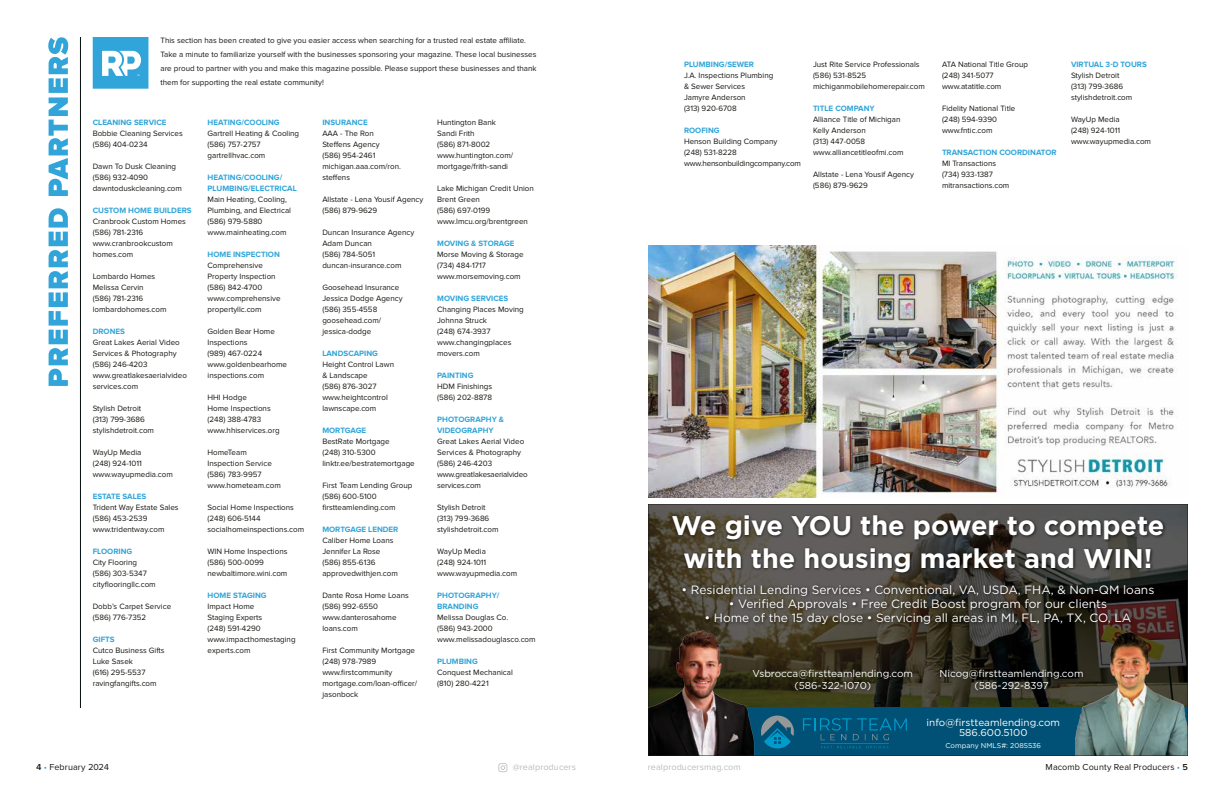
<style>
.page{position:relative;width:1224px;height:792px;background:#fff}
.page>*{position:absolute;margin:0;border:0;box-sizing:border-box;transform-origin:0 0}
.t1{font:700 27px/32.4px "Gotham";color:#fff;text-align:center}
.t2{font:12px "Gotham";color:#fff}
.t3{font:10px/12px "Gotham";color:#fff;text-align:center}
.t4{font:9px "Proxima Nova";letter-spacing:.01em;color:#171713}
.t5{font:9px "Proxima Nova";letter-spacing:.01em;color:#bbbcbc}
.t6{font:8px/11px "Proxima Nova";color:#171713}
.t7{font:700 8px/11px "Proxima Nova";color:#31a5d9}
.t8{font:7px "Gotham";color:#fff}
.s1{font-weight:600}
.s2{color:#31a5d9}
</style>
<div class="page">
<svg style="left:498px;top:763px;width:9px;height:9px"></svg>
<hr style="left:80px;top:37px;width:1px;height:671px;background:#060f10">
<svg style="left:48px;top:37px;width:20px;height:349px"></svg>
<svg style="left:93px;top:37px;width:55px;height:52px"></svg>
<svg style="left:648px;top:504px;width:540px;height:252px;background:#3b413d"></svg>
<img style="left:648px;top:246px;width:529px;height:252px">
<p class="t6" style="left:160px;top:34px;width:378px;line-height:14px">This section has been created to give you easier access when searching for a trusted real estate affiliate.<br>Take a minute to familiarize yourself with the businesses sponsoring your magazine. These local businesses are proud to partner with you and make this magazine possible. Please support these businesses and thank them for supporting the real estate community!</p>
<p class="t7" style="left:93px;top:117px;width:75px">CLEANING SERVICE</p>
<p class="t6" style="left:93px;top:128px;width:92px">Bobbie Cleaning Services (586) 404-0234</p>
<p class="t6" style="left:93px;top:161px;width:91px">Dawn To Dusk Cleaning (586) 932-4090 dawntoduskcleaning.com</p>
<p class="t7" style="left:93px;top:205px;width:100px">CUSTOM HOME BUILDERS</p>
<p class="t6" style="left:93px;top:216px;width:95px">Cranbrook Custom Homes (586) 781-2316 www.cranbrookcustom homes.com</p>
<p class="t6" style="left:93px;top:271px;width:75px">Lombardo Homes<br>Melissa Cervin<br>(586) 781-2316 lombardohomes.com</p>
<p class="t7" style="left:93px;top:326px;width:34px">DRONES</p>
<p class="t6" style="left:93px;top:337px;width:96px">Great Lakes Aerial Video<br>Services &amp; Photography (586) 246-4203 www.greatlakesaerialvideo services.com</p>
<p class="t6" style="left:93px;top:403px;width:63px">Stylish Detroit (313) 799-3686 stylishdetroit.com</p>
<p class="t6" style="left:93px;top:447px;width:82px">WayUp Media<br>(248) 924-1011 www.wayupmedia.com</p>
<p class="t7" style="left:93px;top:491px;width:55px">ESTATE SALES</p>
<p class="t6" style="left:93px;top:502px;width:87px">Trident Way Estate Sales (586) 453-2539 www.tridentway.com</p>
<p class="t7" style="left:93px;top:546px;width:41px">FLOORING</p>
<p class="t6" style="left:93px;top:557px;width:65px">City Flooring (586) 303-5347 cityflooringllc.com</p>
<p class="t6" style="left:93px;top:601px;width:80px">Dobb’s Carpet Service (586) 776-7352</p>
<p class="t7" style="left:93px;top:634px;width:23px">GIFTS</p>
<p class="t6" style="left:93px;top:645px;width:73px">Cutco Business Gifts<br>Luke Sasek<br>(616) 295-5537 ravingfangifts.com</p>
<p class="t7" style="left:208px;top:117px;width:74px">HEATING/COOLING</p>
<p class="t6" style="left:208px;top:128px;width:93px">Gartrell Heating &amp; Cooling (586) 757-2757 gartrellhvac.com</p>
<p class="t7" style="left:208px;top:172px;width:91px">HEATING/COOLING/<br>PLUMBING/ELECTRICAL</p>
<p class="t6" style="left:208px;top:194px;width:85px">Main Heating, Cooling,<br>Plumbing, and Electrical (586) 979-5880 www.mainheating.com</p>
<p class="t7" style="left:208px;top:249px;width:74px">HOME INSPECTION</p>
<p class="t6" style="left:208px;top:260px;width:75px">Comprehensive<br>Property Inspection (586) 842-4700 www.comprehensive propertyllc.com</p>
<p class="t6" style="left:208px;top:326px;width:81px">Golden Bear Home<br>Inspections<br>(989) 467-0224 www.goldenbearhome inspections.com</p>
<p class="t6" style="left:208px;top:392px;width:74px">HHI Hodge<br>Home Inspections (248) 388-4783 www.hhiservices.org</p>
<p class="t6" style="left:208px;top:447px;width:75px">HomeTeam<br>Inspection Service (586) 783-9957 www.hometeam.com</p>
<p class="t6" style="left:208px;top:502px;width:98px">Social Home Inspections (248) 606-5144 socialhomeinspections.com</p>
<p class="t6" style="left:208px;top:546px;width:81px">WIN Home Inspections (586) 500-0099 newbaltimore.wini.com</p>
<p class="t7" style="left:208px;top:590px;width:61px">HOME STAGING</p>
<p class="t6" style="left:208px;top:601px;width:90px">Impact Home<br>Staging Experts<br>(248) 591-4290 www.impacthomestaging experts.com</p>
<p class="t7" style="left:322px;top:117px;width:47px">INSURANCE</p>
<p class="t6" style="left:322px;top:128px;width:80px">AAA - The Ron<br>Steffens Agency<br>(586) 954-2461 michigan.aaa.com/ron. steffens</p>
<p class="t6" style="left:322px;top:194px;width:103px">Allstate - Lena Yousif Agency (586) 879-9629</p>
<p class="t6" style="left:322px;top:227px;width:93px">Duncan Insurance Agency<br>Adam Duncan<br>(586) 784-5051 duncan-insurance.com</p>
<p class="t6" style="left:322px;top:282px;width:82px">Goosehead Insurance<br>Jessica Dodge Agency (586) 355-4558 goosehead.com/ jessica-dodge</p>
<p class="t7" style="left:322px;top:348px;width:57px">LANDSCAPING</p>
<p class="t6" style="left:322px;top:359px;width:73px">Height Control Lawn &amp; Landscape<br>(586) 876-3027 www.heightcontrol lawnscape.com</p>
<p class="t7" style="left:322px;top:425px;width:45px">MORTGAGE</p>
<p class="t6" style="left:322px;top:436px;width:94px">BestRate Mortgage<br>(248) 310-5300 linktr.ee/bestratemortgage</p>
<p class="t6" style="left:322px;top:480px;width:92px">First Team Lending Group (586) 600-5100 firstteamlending.com</p>
<p class="t7" style="left:322px;top:524px;width:78px">MORTGAGE LENDER</p>
<p class="t6" style="left:322px;top:535px;width:77px">Caliber Home Loans<br>Jennifer La Rose (586) 855-6136 approvedwithjen.com</p>
<p class="t6" style="left:322px;top:590px;width:88px">Dante Rosa Home Loans (586) 992-6550 www.danterosahome loans.com</p>
<p class="t6" style="left:322px;top:645px;width:96px">First Community Mortgage (248) 978-7989 www.firstcommunity mortgage.com/loan-officer/ jasonbock</p>
<p class="t6" style="left:437px;top:117px;width:77px">Huntington Bank<br>Sandi Frith<br>(586) 871-8002 www.huntington.com/ mortgage/frith-sandi</p>
<p class="t6" style="left:437px;top:183px;width:98px">Lake Michigan Credit Union<br>Brent Green<br>(586) 697-0199 www.lmcu.org/brentgreen</p>
<p class="t7" style="left:437px;top:238px;width:79px">MOVING &amp; STORAGE</p>
<p class="t6" style="left:437px;top:249px;width:88px">Morse Moving &amp; Storage (734) 484-1717 www.morsemoving.com</p>
<p class="t7" style="left:437px;top:293px;width:73px">MOVING SERVICES</p>
<p class="t6" style="left:437px;top:304px;width:88px">Changing Places Moving<br>Johnna Struck<br>(248) 674-3937 www.changingplaces movers.com</p>
<p class="t7" style="left:437px;top:370px;width:38px">PAINTING</p>
<p class="t6" style="left:437px;top:381px;width:56px">HDM Finishings (586) 202-8878</p>
<p class="t7" style="left:437px;top:414px;width:68px">PHOTOGRAPHY &amp;<br>VIDEOGRAPHY</p>
<p class="t6" style="left:437px;top:436px;width:92px">Great Lakes Aerial Video<br>Services &amp; Photography (586) 246-4203 www.greatlakesaerialvideo services.com</p>
<p class="t6" style="left:437px;top:502px;width:63px">Stylish Detroit (313) 799-3686 stylishdetroit.com</p>
<p class="t6" style="left:437px;top:546px;width:82px">WayUp Media<br>(248) 924-1011 www.wayupmedia.com</p>
<p class="t7" style="left:437px;top:590px;width:64px">PHOTOGRAPHY/<br>BRANDING</p>
<p class="t6" style="left:437px;top:612px;width:100px">Melissa Douglas Co.<br>(586) 943-2000 www.melissadouglasco.com</p>
<p class="t7" style="left:437px;top:656px;width:42px">PLUMBING</p>
<p class="t6" style="left:437px;top:667px;width:77px">Conquest Mechanical (810) 280-4221</p>
<p class="t7" style="left:684px;top:60px;width:71px">PLUMBING/SEWER</p>
<p class="t6" style="left:684px;top:70px;width:91px">J.A. Inspections Plumbing &amp; Sewer Services<br>Jamyre Anderson<br>(313) 920-6708</p>
<p class="t7" style="left:684px;top:126px;width:37px">ROOFING</p>
<p class="t6" style="left:684px;top:136px;width:119px">Henson Building Company<br>(248) 531-8228 www.hensonbuildingcompany.com</p>
<p class="t6" style="left:813px;top:59px;width:113px">Just Rite Service Professionals (586) 531-8525 michiganmobilehomerepair.com</p>
<p class="t7" style="left:813px;top:104px;width:63px">TITLE COMPANY</p>
<p class="t6" style="left:813px;top:114px;width:92px">Alliance Title of Michigan<br>Kelly Anderson<br>(313) 447-0058 www.alliancetitleofmi.com</p>
<p class="t6" style="left:813px;top:169px;width:103px">Allstate - Lena Yousif Agency (586) 879-9629</p>
<p class="t6" style="left:942px;top:59px;width:88px">ATA National Title Group (248) 341-5077 www.atatitle.com</p>
<p class="t6" style="left:942px;top:103px;width:75px">Fidelity National Title (248) 594-9390 www.fntic.com</p>
<p class="t7" style="left:942px;top:148px;width:116px">TRANSACTION COORDINATOR</p>
<p class="t6" style="left:942px;top:158px;width:69px">MI Transactions (734) 933-1387 mitransactions.com</p>
<p class="t7" style="left:1071px;top:60px;width:77px">VIRTUAL 3-D TOURS</p>
<p class="t6" style="left:1071px;top:70px;width:63px">Stylish Detroit (313) 799-3686 stylishdetroit.com</p>
<p class="t6" style="left:1071px;top:114px;width:82px">WayUp Media<br>(248) 924-1011 www.wayupmedia.com</p>
<h1 class="t1" style="left:672px;top:509px;width:494px">We give YOU the power to compete with the housing market and WIN!</h1>
<h2 class="t2" style="left:682px;top:582px;width:474px">• Residential Lending Services • Conventional, VA, USDA, FHA, &amp; Non-QM loans</h2>
<h2 class="t2" style="left:729px;top:596px;width:380px">• Verified Approvals • Free Credit Boost program for our clients</h2>
<h2 class="t2" style="left:705px;top:610px;width:428px">• Home of the 15 day close • Servicing all areas in MI, FL, PA, TX, CO, LA</h2>
<p class="t3" style="left:752px;top:668px;width:162px">Vsbrocca@firstteamlending.com (586-322-1070)</p>
<p class="t3" style="left:940px;top:668px;width:145px">Nicog@firstteamlending.com (586-292-8397</p>
<p class="t3" style="left:927px;top:717px;width:135px;line-height:10px">info@firstteamlending.com<br>586.600.5100</p>
<p class="t8" style="left:946px;top:741px;width:97px">Company NMLS#: 2085536</p>
<p class="t4" style="left:36px;top:762px;width:75px"><span class="s1">4</span> <span class="s2">•</span> February 2024</p>
<p class="t5" style="left:513px;top:762px;width:65px">@realproducers</p>
<p class="t5" style="left:648px;top:762px;width:94px">realproducersmag.com</p>
<p class="t4" style="left:1046px;top:762px;width:144px">Macomb County Real Producers <span class="s2">•</span> <span class="s1">5</span></p>
</div>
